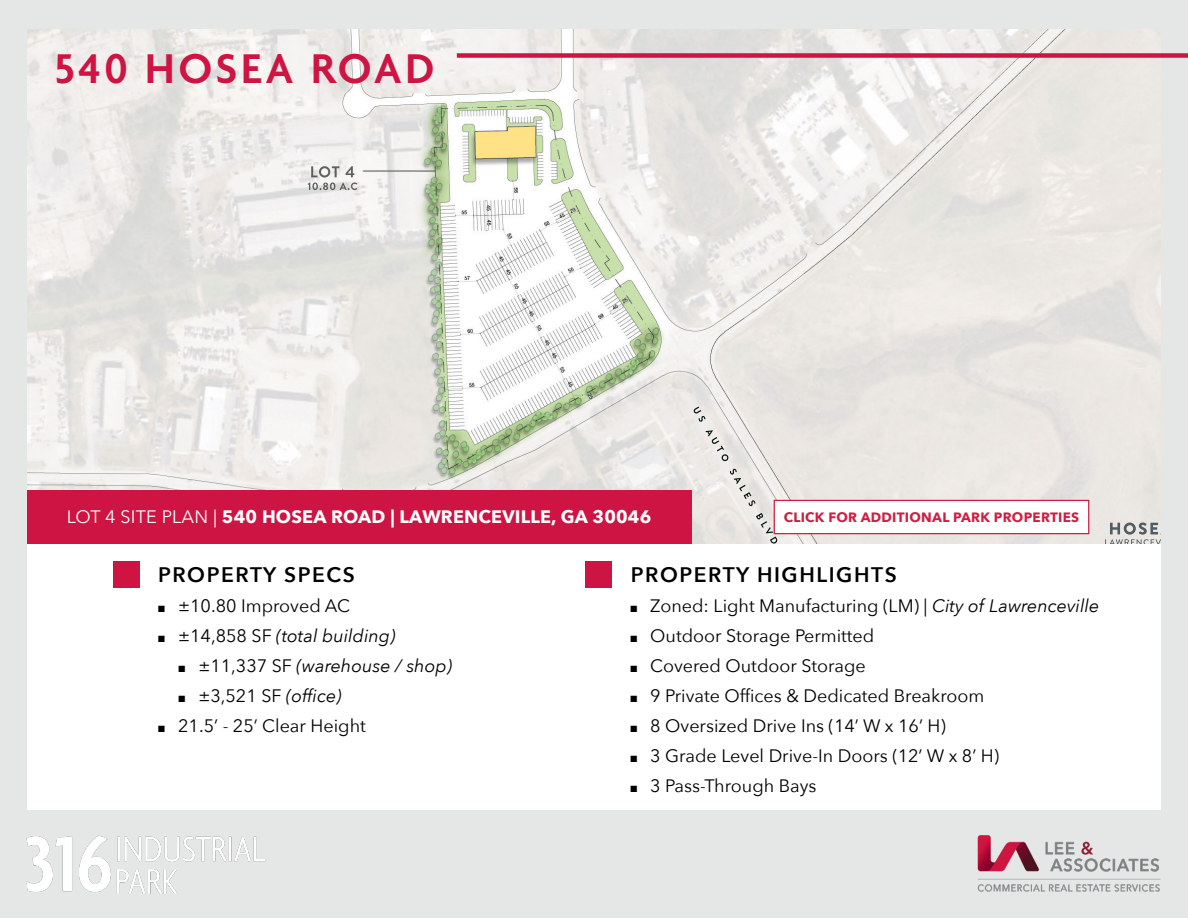
<style>
.page{position:relative;width:1188px;height:918px;background:#e5e6e6}
.page>*{position:absolute;margin:0;border:0;box-sizing:border-box;transform-origin:0 0}
.t1{font:600 45px "Agenda";letter-spacing:.08em;color:#cd1442}
.t2{font:600 21px "Avenir Next";letter-spacing:.075em;color:#000}
.t3{font:18px/30px "Avenir Next";color:#000}
.t4{font:italic 18px "Avenir Next";color:#000}
.t5{font:700 18px "Avenir Next";letter-spacing:.01em;color:#fff}
.t6{font:700 13.5px "Avenir Next";letter-spacing:.02em;color:#cd1f44}
.s1{font-weight:400}
.s2{font-style:normal}
.s3{font-style:italic}
</style>
<div class="page">
<img style="left:27px;top:29px;width:1134px;height:515px">
<img style="left:308px;top:166px;width:49px;height:24px">
<img style="left:693px;top:407px;width:52px;height:84px">
<img style="left:1105px;top:539px;width:56px;height:5px">
<img style="left:1110px;top:523px;width:51px;height:12px">
<img style="left:977px;top:836px;width:184px;height:56px">
<div style="left:27px;top:544px;width:1134px;height:266px;background:#fff"></div>
<img style="left:26px;top:835px;width:239px;height:59px">
<div style="left:457px;top:53px;width:731px;height:5px;background:#cd1442"></div>
<div style="left:27px;top:490px;width:664px;height:54px;background:#cd1442"></div>
<div style="left:113px;top:561px;width:27px;height:27px;background:#cd1442"></div>
<div style="left:585px;top:561px;width:27px;height:27px;background:#cd1442"></div>
<div style="left:774px;top:500px;width:315px;height:34px;background:#fff;border:1px solid #cd1f44"></div>
<h1 class="t1" style="left:54px;top:44px;width:382px">540 HOSEA ROAD</h1>
<p class="t5" style="left:67px;top:502px;width:586px"><span class="s1">LOT 4 SITE PLAN |</span> 540 HOSEA ROAD | LAWRENCEVILLE, GA 30046</p>
<p class="t2" style="left:158px;top:557px;width:198px">PROPERTY SPECS</p>
<p class="t3" style="left:178px;top:590px;width:174px">±10.80 Improved AC</p>
<p class="t4" style="left:178px;top:621px;width:219px"><span class="s2">±14,858 SF</span> (total building)</p>
<p class="t4" style="left:198px;top:651px;width:255px"><span class="s2">±11,337 SF</span> (warehouse / shop)</p>
<p class="t3" style="left:198px;top:680px;width:145px">±3,521 SF <span class="s3">(office)</span></p>
<p class="t3" style="left:178px;top:710px;width:189px">21.5’ - 25’ Clear Height</p>
<p class="t6" style="left:784px;top:505px;width:297px">CLICK FOR ADDITIONAL PARK PROPERTIES</p>
<p class="t2" style="left:631px;top:557px;width:267px">PROPERTY HIGHLIGHTS</p>
<p class="t3" style="left:650px;top:590px;width:451px">Zoned: Light Manufacturing (LM) <span class="s3">| City of Lawrenceville </span>Outdoor Storage Permitted<br>Covered Outdoor Storage<br>9 Private Offices &amp; Dedicated Breakroom<br>8 Oversized Drive Ins (14’ W x 16’ H)<br>3 Grade Level Drive-In Doors (12’ W x 8’ H)<br>3 Pass-Through Bays</p>
</div>
